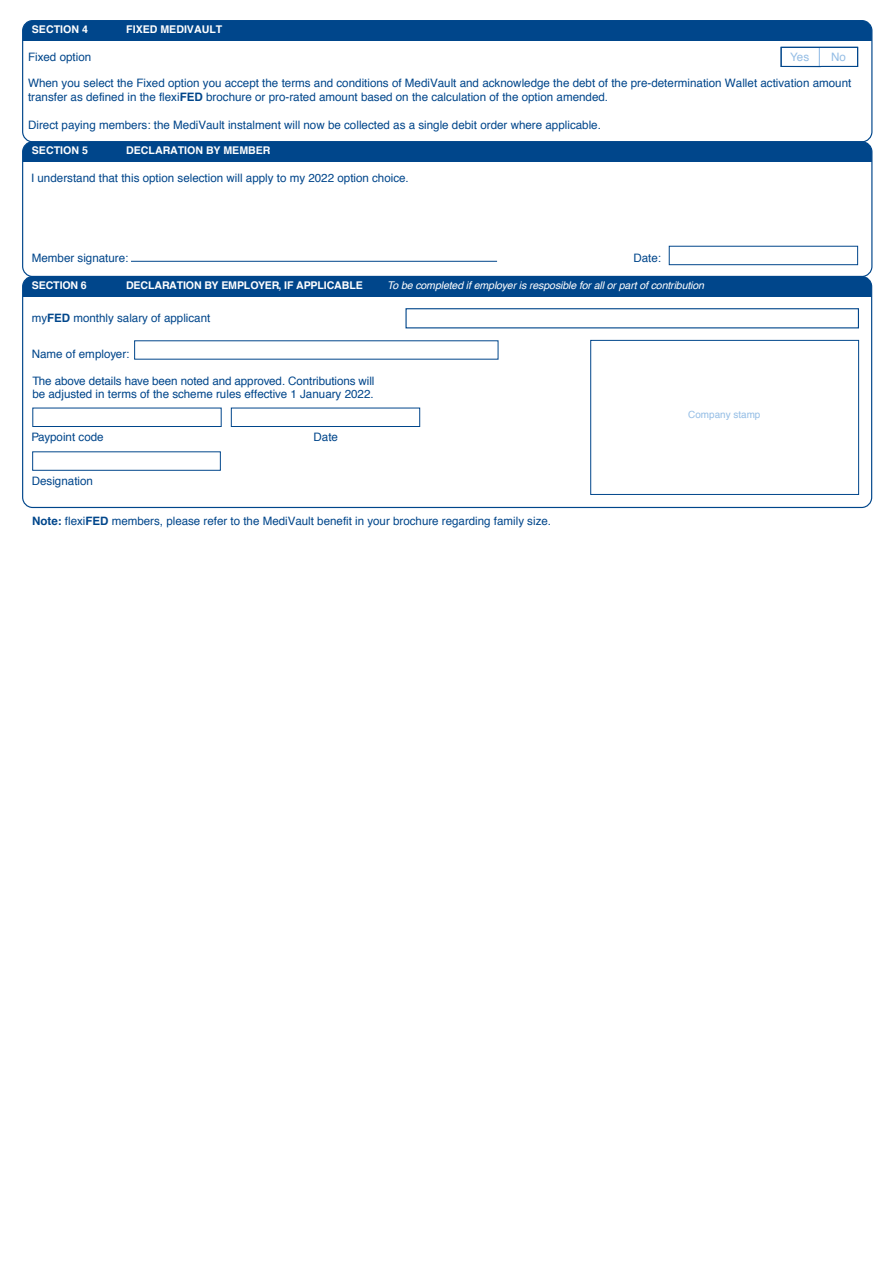
<style>
.page{position:relative;width:893px;height:1262px;background:#fff}
.page>*{position:absolute;margin:0;border:0;box-sizing:border-box;transform-origin:0 0}
.t1{font:11.55px/13.4px "Helvetica";color:#00468b}
.t2{font:11.55px "Helvetica";color:#94bde5}
.t3{font:700 10.65px "Helvetica";color:#fff}
.t4{font:italic 10.65px "Helvetica";letter-spacing:-.01em;color:#fff}
.t5{font:9.9px "Helvetica";color:#94bde5}
.s1{font-weight:700}
</style>
<div class="page">
<div style="left:23px;top:21px;width:848px;height:19px;background:#00468b"></div>
<div style="left:22px;top:20px;width:850px;height:122px;border:1px solid #00468b;border-radius:10px"></div>
<div style="left:23px;top:142px;width:848px;height:19px;background:#00468b"></div>
<div style="left:22px;top:141px;width:850px;height:136px;border:1px solid #00468b;border-radius:10px"></div>
<div style="left:23px;top:276px;width:848px;height:20px;background:#00468b"></div>
<div style="left:22px;top:276px;width:850px;height:232px;border:1px solid #00468b;border-radius:10px"></div>
<div style="left:32px;top:451px;width:189px;height:20px;border:1px solid #00468b"></div>
<div style="left:32px;top:407px;width:189px;height:20px;border:1px solid #00468b"></div>
<div style="left:231px;top:407px;width:189px;height:20px;border:1px solid #00468b"></div>
<hr style="left:131px;top:261px;width:366px;height:1px;background:#00468b">
<div style="left:668px;top:246px;width:190px;height:19px;border:1px solid #00468b"></div>
<div style="left:405px;top:308px;width:454px;height:20px;border:1px solid #00468b"></div>
<div style="left:590px;top:340px;width:269px;height:155px;border:1px solid #00468b"></div>
<svg style="left:780px;top:46px;width:78px;height:22px"></svg>
<p class="t3" style="left:32px;top:21px;width:57px">SECTION 4</p>
<p class="t3" style="left:126px;top:21px;width:98px">FIXED MEDIVAULT</p>
<p class="t1" style="left:28px;top:51px;width:65px">Fixed option</p>
<p class="t2" style="left:790px;top:48px;width:20px">Yes</p>
<p class="t2" style="left:831px;top:48px;width:16px">No</p>
<p class="t1" style="left:28px;top:77px;width:824px;line-height:14px">When you select the Fixed option you accept the terms and conditions of MediVault and acknowledge the debt of the pre-determination Wallet activation amount transfer as defined in the flexi<span class="s1">FED</span> brochure or pro-rated amount based on the calculation of the option amended.</p>
<p class="t1" style="left:28px;top:119px;width:574px">Direct paying members: the MediVault instalment will now be collected as a single debit order where applicable.</p>
<p class="t3" style="left:32px;top:142px;width:57px">SECTION 5</p>
<p class="t3" style="left:126px;top:142px;width:146px">DECLARATION BY MEMBER</p>
<p class="t1" style="left:31px;top:172px;width:379px">I understand that this option selection will apply to my 2022 option choice.</p>
<p class="t1" style="left:32px;top:251px;width:98px">Member signature:</p>
<p class="t1" style="left:633px;top:251px;width:29px">Date:</p>
<p class="t3" style="left:32px;top:277px;width:56px">SECTION 6</p>
<p class="t3" style="left:126px;top:277px;width:238px">DECLARATION BY EMPLOYER, IF APPLICABLE</p>
<p class="t4" style="left:387px;top:277px;width:318px">To be completed if employer is resposible for all or part of contribution</p>
<p class="t1" style="left:32px;top:311px;width:180px">my<span class="s1">FED</span> monthly salary of applicant</p>
<p class="t1" style="left:32px;top:348px;width:99px">Name of employer:</p>
<p class="t1" style="left:32px;top:374px;width:343px">The above details have been noted and approved. Contributions will be adjusted in terms of the scheme rules effective 1 January 2022.</p>
<p class="t1" style="left:32px;top:431px;width:74px">Paypoint code</p>
<p class="t1" style="left:313px;top:431px;width:26px">Date</p>
<p class="t1" style="left:32px;top:475px;width:63px">Designation</p>
<p class="t1" style="left:32px;top:514px;width:520px"><span class="s1">Note:</span> flexi<span class="s1">FED</span> members, please refer to the MediVault benefit in your brochure regarding family size.</p>
<p class="t5" style="left:688px;top:407px;width:74px">Company stamp</p>
</div>
